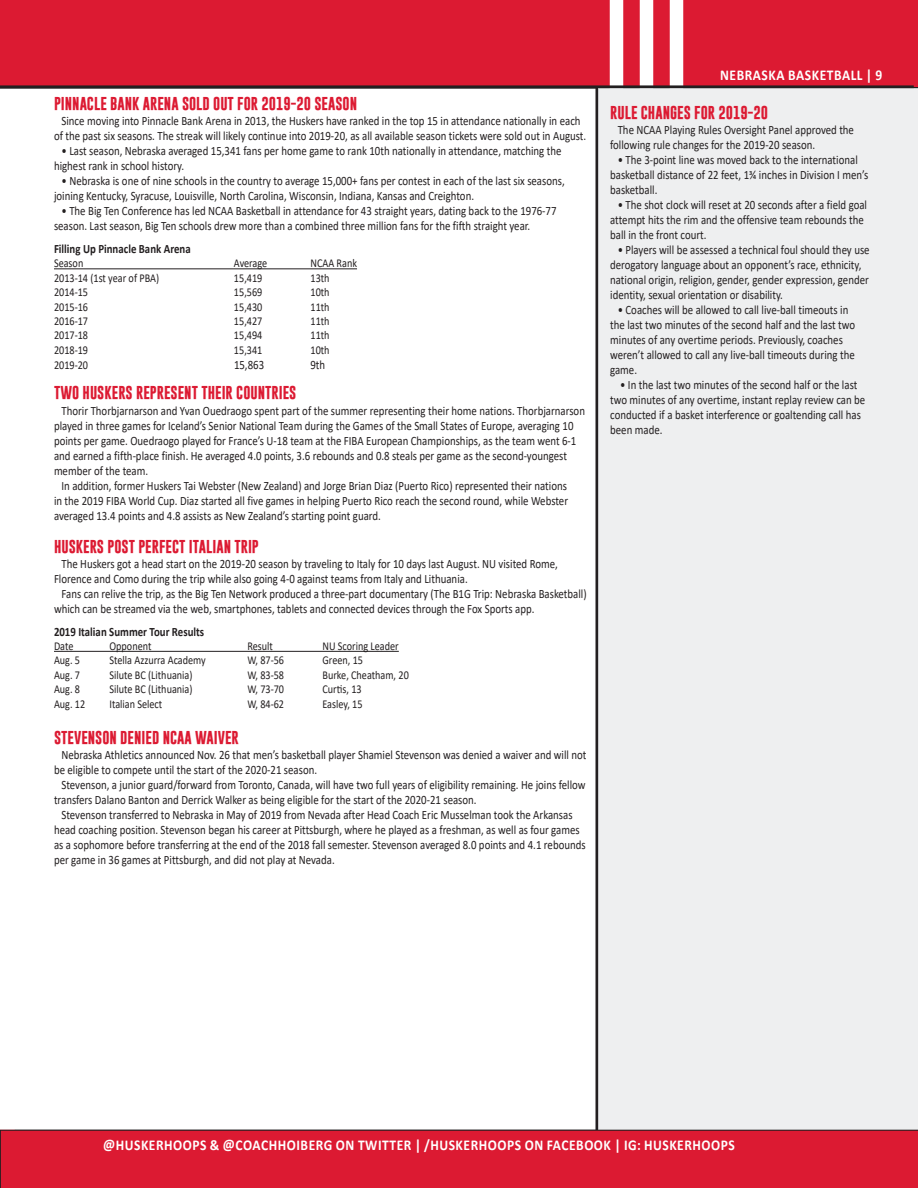
<style>
.page{position:relative;width:918px;height:1188px;background:#fff}
.page>*{position:absolute;margin:0;border:0;box-sizing:border-box;transform-origin:0 0}
.t1{font:700 15px "Calibri";letter-spacing:.04em;color:#fff;scale:.9 1}
.t2{font:700 13.5px "Gobold";color:#dc1a32}
.t3{font:12.75px/15px "Calibri";color:#231f20;scale:.85 1}
.t4{font:700 12.75px "Calibri";color:#231f20;scale:.85 1}
.t5{font:12px "Calibri";color:#231f20;scale:.85 1}
</style>
<div class="page">
<hr style="left:596px;top:87px;width:2px;height:1047px;background:#231f20">
<div style="left:0;top:0;width:918px;height:87px;background:#dc1a32"></div>
<div style="left:610px;top:0;width:13px;height:94px;background:#fff"></div>
<div style="left:640px;top:0;width:13px;height:94px;background:#fff"></div>
<div style="left:670px;top:0;width:13px;height:94px;background:#fff"></div>
<hr style="left:0;top:85px;width:914px;height:3px;background:#231f20">
<div style="left:598px;top:88px;width:320px;height:1043px;background:#eeeff0"></div>
<div style="left:0;top:1130px;width:918px;height:58px;background:#dc1a32"></div>
<hr style="left:54px;top:268px;width:303px;height:1px;background:#231f20">
<hr style="left:54px;top:651px;width:345px;height:1px;background:#231f20">
<p class="t2" style="left:54px;top:95px;width:305px">PINNACLE BANK ARENA SOLD OUT FOR 2019-20 SEASON</p>
<p class="t3" style="left:54px;top:113px;width:628px;text-align:center">Since moving into Pinnacle Bank Arena in 2013, the Huskers have ranked in the top 15 in attendance nationally in each<br>of the past six seasons. The streak will likely continue into 2019-20, as all available season tickets were sold out in August.</p>
<p class="t3" style="left:54px;top:143px;width:599px;text-indent:7px">• Last season, Nebraska averaged 15,341 fans per home game to rank 10th nationally in attendance, matching the highest rank in school history.</p>
<p class="t3" style="left:54px;top:173px;width:602px;text-indent:7px">• Nebraska is one of nine schools in the country to average 15,000+ fans per contest in each of the last six seasons, joining Kentucky, Syracuse, Louisville, North Carolina, Wisconsin, Indiana, Kansas and Creighton.</p>
<p class="t3" style="left:54px;top:203px;width:593px;text-indent:7px">• The Big Ten Conference has led NCAA Basketball in attendance for 43 straight years, dating back to the 1976-77 season. Last season, Big Ten schools drew more than a combined three million fans for the fifth straight year.</p>
<p class="t4" style="left:54px;top:240px;width:162px">Filling Up Pinnacle Bank Arena</p>
<p class="t5" style="left:54px;top:255px;width:36px">Season</p>
<p class="t5" style="left:234px;top:255px;width:41px">Average</p>
<p class="t5" style="left:310px;top:255px;width:56px">NCAA Rank</p>
<p class="t5" style="left:54px;top:270px;width:125px">2013-14 (1st year of PBA)</p>
<p class="t5" style="left:234px;top:270px;width:35px">15,419</p>
<p class="t5" style="left:310px;top:270px;width:24px">13th</p>
<p class="t5" style="left:54px;top:284px;width:42px">2014-15</p>
<p class="t5" style="left:234px;top:284px;width:35px">15,569</p>
<p class="t5" style="left:311px;top:284px;width:24px">10th</p>
<p class="t5" style="left:54px;top:298px;width:42px">2015-16</p>
<p class="t5" style="left:234px;top:298px;width:35px">15,430</p>
<p class="t5" style="left:310px;top:298px;width:24px">11th</p>
<p class="t5" style="left:54px;top:313px;width:42px">2016-17</p>
<p class="t5" style="left:234px;top:313px;width:35px">15,427</p>
<p class="t5" style="left:310px;top:313px;width:24px">11th</p>
<p class="t5" style="left:54px;top:327px;width:42px">2017-18</p>
<p class="t5" style="left:234px;top:327px;width:35px">15,494</p>
<p class="t5" style="left:311px;top:327px;width:24px">11th</p>
<p class="t5" style="left:54px;top:342px;width:42px">2018-19</p>
<p class="t5" style="left:234px;top:342px;width:35px">15,341</p>
<p class="t5" style="left:310px;top:342px;width:24px">10th</p>
<p class="t5" style="left:54px;top:357px;width:42px">2019-20</p>
<p class="t3" style="left:234px;top:357px;width:37px">15,863</p>
<p class="t3" style="left:311px;top:357px;width:19px">9th</p>
<p class="t2" style="left:54px;top:384px;width:244px">TWO HUSKERS REPRESENT THEIR COUNTRIES</p>
<p class="t3" style="left:54px;top:403px;width:626px;text-indent:7px">Thorir Thorbjarnarson and Yvan Ouedraogo spent part of the summer representing their home nations. Thorbjarnarson played in three games for Iceland’s Senior National Team during the Games of the Small States of Europe, averaging 10 points per game. Ouedraogo played for France’s U-18 team at the FIBA European Championships, as the team went 6-1 and earned a fifth-place finish. He averaged 4.0 points, 3.6 rebounds and 0.8 steals per game as the second-youngest member of the team.</p>
<p class="t3" style="left:54px;top:478px;width:606px;text-align:justify;text-indent:7px">In addition, former Huskers Tai Webster (New Zealand) and Jorge Brian Diaz (Puerto Rico) represented their nations in the 2019 FIBA World Cup. Diaz started all five games in helping Puerto Rico reach the second round, while Webster averaged 13.4 points and 4.8 assists as New Zealand’s starting point guard.</p>
<p class="t2" style="left:54px;top:538px;width:206px">HUSKERS POST PERFECT ITALIAN TRIP</p>
<p class="t3" style="left:54px;top:556px;width:594px;text-indent:7px">The Huskers got a head start on the 2019-20 season by traveling to Italy for 10 days last August. NU visited Rome,<br>Florence and Como during the trip while also going 4-0 against teams from Italy and Lithuania.</p>
<p class="t3" style="left:54px;top:586px;width:628px;text-indent:7px">Fans can relive the trip, as the Big Ten Network produced a three-part documentary (The B1G Trip: Nebraska Basketball) which can be streamed via the web, smartphones, tablets and connected devices through the Fox Sports app.</p>
<p class="t4" style="left:54px;top:622px;width:178px">2019 Italian Summer Tour Results</p>
<p class="t5" style="left:54px;top:638px;width:24px">Date</p>
<p class="t5" style="left:109px;top:638px;width:51px">Opponent</p>
<p class="t5" style="left:247px;top:638px;width:32px">Result</p>
<p class="t5" style="left:322px;top:638px;width:91px">NU Scoring Leader</p>
<p class="t5" style="left:54px;top:652px;width:32px">Aug. 5</p>
<p class="t5" style="left:109px;top:652px;width:115px">Stella Azzurra Academy</p>
<p class="t5" style="left:247px;top:652px;width:45px">W, 87-56</p>
<p class="t5" style="left:322px;top:652px;width:49px">Green, 15</p>
<p class="t5" style="left:54px;top:666px;width:32px">Aug. 7</p>
<p class="t5" style="left:109px;top:666px;width:99px">Silute BC (Lithuania)</p>
<p class="t5" style="left:247px;top:666px;width:45px">W, 83-58</p>
<p class="t5" style="left:322px;top:666px;width:103px">Burke, Cheatham, 20</p>
<p class="t5" style="left:54px;top:681px;width:32px">Aug. 8</p>
<p class="t5" style="left:109px;top:681px;width:99px">Silute BC (Lithuania)</p>
<p class="t5" style="left:247px;top:681px;width:45px">W, 73-70</p>
<p class="t5" style="left:322px;top:681px;width:48px">Curtis, 13</p>
<p class="t5" style="left:54px;top:695px;width:38px">Aug. 12</p>
<p class="t5" style="left:109px;top:695px;width:64px">Italian Select</p>
<p class="t5" style="left:247px;top:695px;width:45px">W, 84-62</p>
<p class="t5" style="left:322px;top:695px;width:49px">Easley, 15</p>
<p class="t2" style="left:54px;top:728px;width:186px">STEVENSON DENIED NCAA WAIVER</p>
<p class="t3" style="left:54px;top:747px;width:628px;text-indent:7px">Nebraska Athletics announced Nov. 26 that men’s basketball player Shamiel Stevenson was denied a waiver and will not be eligible to compete until the start of the 2020-21 season.</p>
<p class="t3" style="left:54px;top:777px;width:627px;text-indent:7px">Stevenson, a junior guard/forward from Toronto, Canada, will have two full years of eligibility remaining. He joins fellow transfers Dalano Banton and Derrick Walker as being eligible for the start of the 2020-21 season.</p>
<p class="t3" style="left:54px;top:807px;width:627px;text-indent:7px">Stevenson transferred to Nebraska in May of 2019 from Nevada after Head Coach Eric Musselman took the Arkansas head coaching position. Stevenson began his career at Pittsburgh, where he played as a freshman, as well as four games as a sophomore before transferring at the end of the 2018 fall semester. Stevenson averaged 8.0 points and 4.1 rebounds per game in 36 games at Pittsburgh, and did not play at Nevada.</p>
<p class="t1" style="left:735px;top:65px;width:182px">NEBRASKA BASKETBALL| 9| 9</p>
<p class="t1" style="left:720px;top:65px;width:160px">NEBRASKA BASKETBALL</p>
<p class="t2" style="left:610px;top:103px;width:159px">RULE CHANGES FOR 2019-20</p>
<p class="t3" style="left:610px;top:122px;width:288px;text-indent:7px">The NCAA Playing Rules Oversight Panel approved the following rule changes for the 2019-20 season.</p>
<p class="t3" style="left:610px;top:152px;width:305px;text-indent:7px">• The 3-point line was moved back to the international basketball distance of 22 feet, 1¾ inches in Division I men’s basketball.</p>
<p class="t3" style="left:610px;top:197px;width:304px;text-indent:7px">• The shot clock will reset at 20 seconds after a field goal attempt hits the rim and the offensive team rebounds the ball in the front court.</p>
<p class="t3" style="left:610px;top:242px;width:307px;text-indent:7px">• Players will be assessed a technical foul should they use derogatory language about an opponent’s race, ethnicity, national origin, religion, gender, gender expression, gender identity, sexual orientation or disability.</p>
<p class="t3" style="left:610px;top:302px;width:290px;text-indent:7px">• Coaches will be allowed to call live-ball timeouts in the last two minutes of the second half and the last two minutes of any overtime periods. Previously, coaches weren’t allowed to call any live-ball timeouts during the game.</p>
<p class="t3" style="left:610px;top:377px;width:302px;text-indent:10px">• In the last two minutes of the second half or the last two minutes of any overtime, instant replay review can be conducted if a basket interference or goaltending call has been made.</p>
<p class="t1" style="left:103px;top:1134px;width:704px">@HUSKERHOOPS &amp; @COACHHOIBERG ON TWITTER | /HUSKERHOOPS ON FACEBOOK | IG: HUSKERHOOPS</p>
</div>
